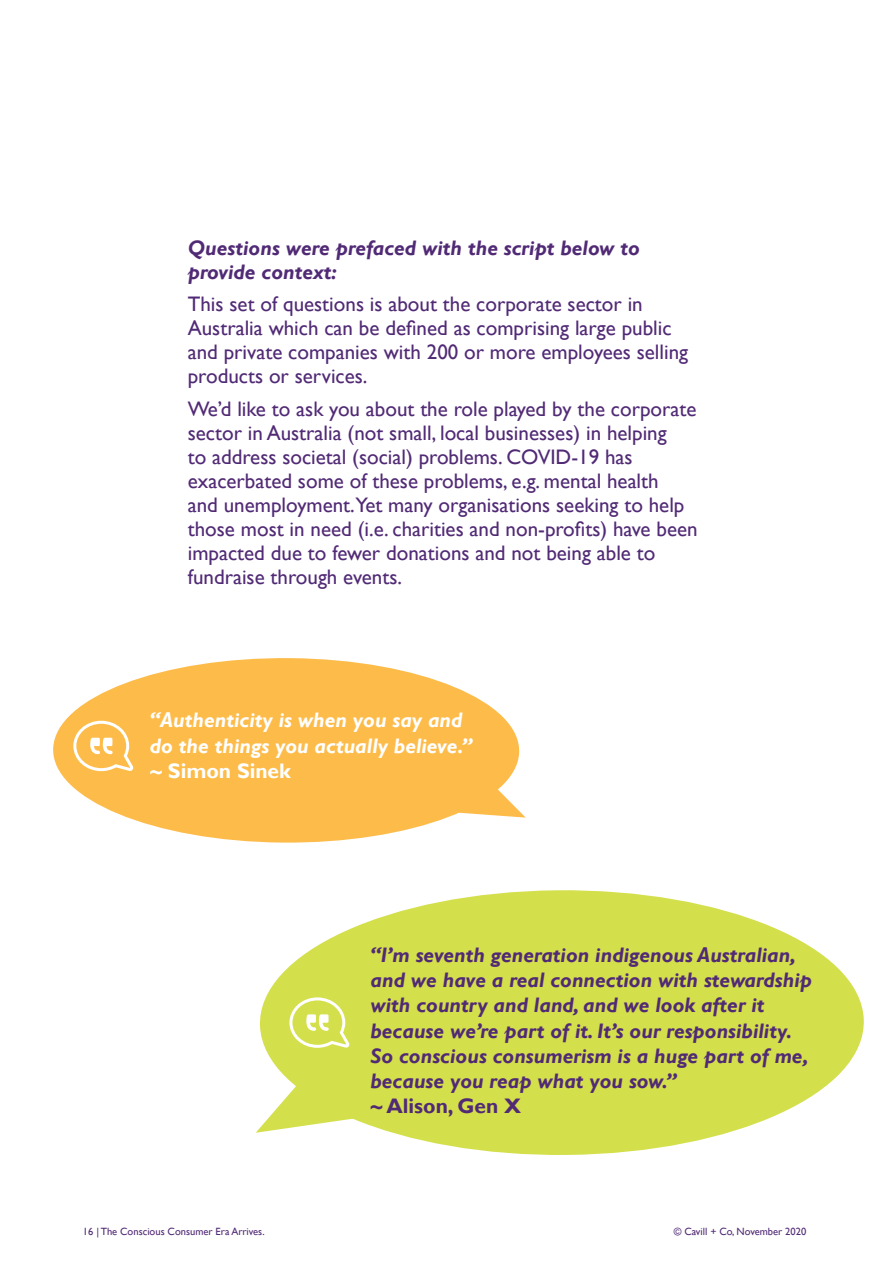
<style>
.page{position:relative;width:893px;height:1263px;background:#fff}
.page>*{position:absolute;margin:0;border:0;box-sizing:border-box;transform-origin:0 0}
.body_copy{font:21px/24px "Gill Sans";color:#512a75}
.gen_quotes{font:italic 700 21px/25.2px "Gill Sans";color:#512a75}
.gen_quotes-2{font:italic 700 21px/25.2px "Gill Sans";color:#fff}
.body_copy-2{font:italic 700 21px/24px "Gill Sans";color:#512a75}
.t1{font:10.5px "Gill Sans";color:#512a75}
.s1{font-style:normal}
</style>
<div class="page">
<svg style="left:257px;top:890px;width:607px;height:265px;fill:#d4df4c"></svg>
<svg style="left:288px;top:996px;width:64px;height:54px"></svg>
<svg style="left:53px;top:658px;width:468px;height:185px;fill:#fdbc4a"></svg>
<svg style="left:72px;top:719px;width:64px;height:54px"></svg>
<p class="body_copy-2" style="left:188px;top:236px;width:454px">Questions were prefaced with the script below to provide context:</p>
<p class="body_copy" style="left:188px;top:293px;width:502px">This set of questions is about the corporate sector in Australia which can be defined as comprising large public and private companies with 200 or more employees selling products or services.</p>
<p class="body_copy" style="left:188px;top:397px;width:511px">We’d like to ask you about the role played by the corporate sector in Australia (not small, local businesses) in helping<br>to address societal (social) problems. COVID-19 has exacerbated some of these problems, e.g. mental health<br>and unemployment.Yet many organisations seeking to help those most in need (i.e. charities and non-profits) have been impacted due to fewer donations and not being able to fundraise through events.</p>
<p class="gen_quotes-2" style="left:150px;top:708px;width:324px">“Authenticity is when you say and do the things you actually believe.” ~ <span class="s1">Simon Sinek</span></p>
<p class="gen_quotes" style="left:370px;top:943px;width:443px">“I’m seventh generation indigenous Australian, and we have a real connection with stewardship with country and land, and we look after it because we’re part of it. It’s our responsibility.<br>So conscious consumerism is a huge part of me, because you reap what you sow.”<br><span class="s1">~ Alison, Gen X</span></p>
<p class="t1" style="left:83px;top:1225px;width:183px">16 | The Conscious Consumer Era Arrives.</p>
<p class="t1" style="left:674px;top:1225px;width:134px">© Cavill + Co, November 2020</p>
</div>
